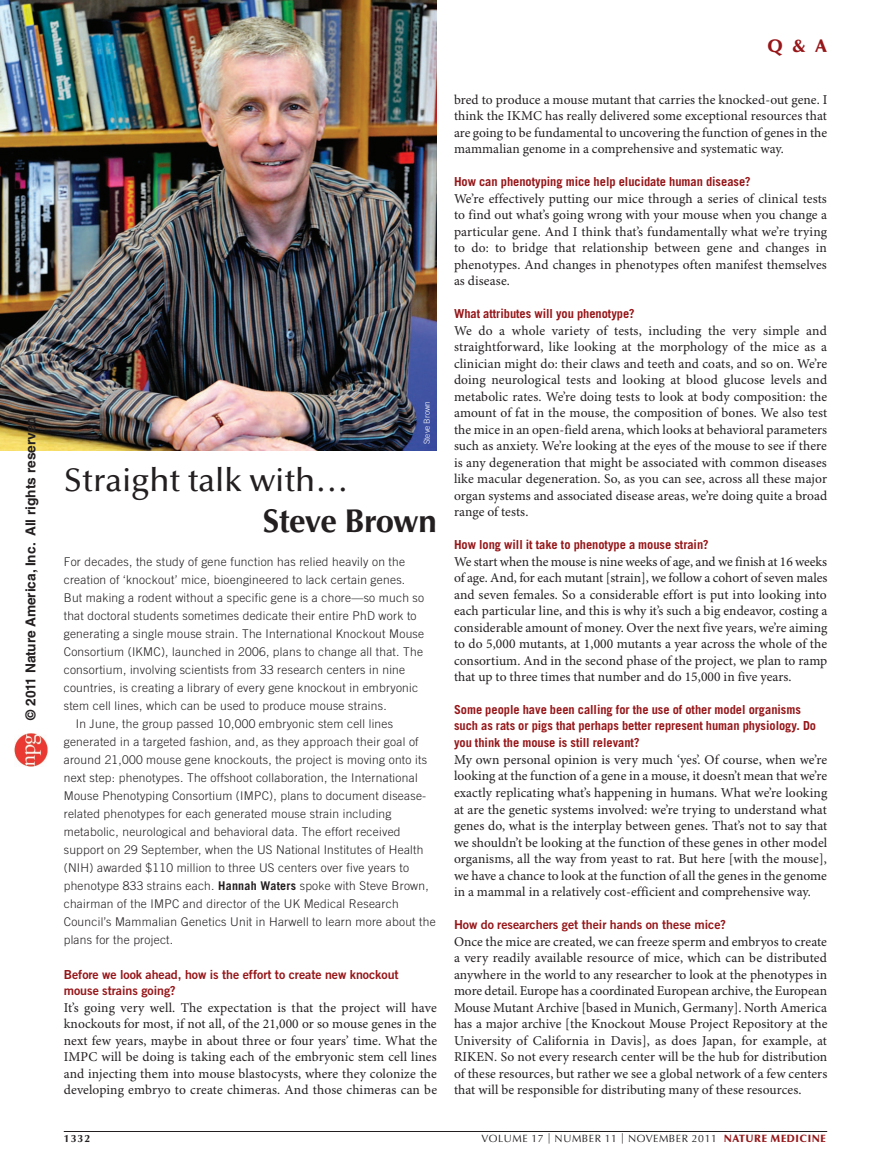
<style>
.page{position:relative;width:891px;height:1175px;background:#fff}
.page>*{position:absolute;margin:0;border:0;box-sizing:border-box;transform-origin:0 0}
.t1{font:500 33px "Optima LT Std";letter-spacing:-.005em;color:#231f20}
.t2{font:700 33px "Optima LT Std";letter-spacing:-.02em;color:#231f20}
.t3{font:900 18px "Optima LT Std";color:#961619}
.t4{font:700 13.65px "Helvetica LT Std";color:#231f20}
.t5{font:13.5px/16.5px "Minion Pro";letter-spacing:.005em;color:#231f20;text-align:justify}
.t6{font:700 12.45px/16.2px "Trade Gothic LT Std";letter-spacing:-.005em;color:#961619}
.t7{font:12.45px/16.5px "Trade Gothic LT Std Bd 2";letter-spacing:-.005em;color:#961619}
.t8{font:300 12px "Trade Gothic LT Std";letter-spacing:.02em;color:#231f20}
.t9{font:10.5px "Optima LT Std";letter-spacing:.05em;color:#231f20}
.t10{font:700 10.5px "Optima LT Std";color:#231f20}
.t11{font:300 8.25px "Trade Gothic LT Std";letter-spacing:-.005em;color:#fff}
.s1{font-weight:700}
.s2{font-weight:900;color:#961619}
</style>
<div class="page">
<hr style="left:64px;top:1131px;width:763px;height:1px;background:#231f20">
<img style="left:0;top:0;width:437px;height:450px">
<img style="left:14px;top:733px;width:33px;height:33px">
<p class="t4" style="left:22px;top:719px;width:308px;rotate:-90deg">© 2011 Nature America, Inc. All rights reserved.</p>
<p class="t11" style="left:422px;top:444px;width:45px;rotate:-90deg">Steve Brown</p>
<h1 class="t1" style="left:64px;top:461px;width:286px">Straight talk with…</h1>
<h1 class="t2" style="left:263px;top:501px;width:176px">Steve Brown</h1>
<p class="t8" style="left:64px;top:554px;width:343px">For decades, the study of gene function has relied heavily on the</p>
<p class="t8" style="left:64px;top:572px;width:343px">creation of ‘knockout’ mice, bioengineered to lack certain genes.</p>
<p class="t8" style="left:64px;top:590px;width:362px">But making a rodent without a specific gene is a chore—so much so</p>
<p class="t8" style="left:64px;top:608px;width:354px">that doctoral students sometimes dedicate their entire PhD work to</p>
<p class="t8" style="left:64px;top:626px;width:362px">generating a single mouse strain. The International Knockout Mouse</p>
<p class="t8" style="left:64px;top:644px;width:361px">Consortium (IKMC), launched in 2006, plans to change all that. The</p>
<p class="t8" style="left:64px;top:662px;width:343px">consortium, involving scientists from 33 research centers in nine</p>
<p class="t8" style="left:64px;top:680px;width:356px">countries, is creating a library of every gene knockout in embryonic</p>
<p class="t8" style="left:64px;top:698px;width:324px">stem cell lines, which can be used to produce mouse strains.</p>
<p class="t8" style="left:76px;top:716px;width:319px">In June, the group passed 10,000 embryonic stem cell lines</p>
<p class="t8" style="left:64px;top:734px;width:356px">generated in a targeted fashion, and, as they approach their goal of</p>
<p class="t8" style="left:64px;top:752px;width:365px">around 21,000 mouse gene knockouts, the project is moving onto its</p>
<p class="t8" style="left:64px;top:770px;width:355px">next step: phenotypes. The offshoot collaboration, the International</p>
<p class="t8" style="left:64px;top:788px;width:364px">Mouse Phenotyping Consortium (IMPC), plans to document disease-</p>
<p class="t8" style="left:64px;top:806px;width:329px">related phenotypes for each generated mouse strain including</p>
<p class="t8" style="left:64px;top:824px;width:338px">metabolic, neurological and behavioral data. The effort received</p>
<p class="t8" style="left:64px;top:842px;width:361px">support on 29 September, when the US National Institutes of Health</p>
<p class="t8" style="left:64px;top:860px;width:347px">(NIH) awarded $110 million to three US centers over five years to</p>
<p class="t8" style="left:64px;top:878px;width:367px">phenotype 833 strains each. <span class="s1">Hannah Waters</span> spoke with Steve Brown,</p>
<p class="t8" style="left:64px;top:896px;width:336px">chairman of the IMPC and director of the UK Medical Research</p>
<p class="t8" style="left:64px;top:914px;width:373px">Council’s Mammalian Genetics Unit in Harwell to learn more about the</p>
<p class="t8" style="left:64px;top:932px;width:111px">plans for the project.</p>
<p class="t7" style="left:64px;top:965px;width:336px">before we look ahead, how is the effort to create new knockout mouse strains going?</p>
<p class="t5" style="left:64px;top:999px;width:375px">It’s going very well. The expectation is that the project will have knockouts for most, if not all, of the 21,000 or so mouse genes in the next few years, maybe in about three or four years’ time. What the IMPC will be doing is taking each of the embryonic stem cell lines and injecting them into mouse blastocysts, where they colonize the developing embryo to create chimeras. And those chimeras can be</p>
<h2 class="t3" style="left:767px;top:36px;width:62px">Q &amp; A</h2>
<p class="t5" style="left:454px;top:92px;width:375px">bred to produce a mouse mutant that carries the knocked-out gene. I think the IKMC has really delivered some exceptional resources that are going to be fundamental to uncovering the function of genes in the mammalian genome in a comprehensive and systematic way.</p>
<p class="t6" style="left:454px;top:173px;width:298px">How can phenotyping mice help elucidate human disease?</p>
<p class="t5" style="left:454px;top:191px;width:375px">We’re effectively putting our mice through a series of clinical tests to find out what’s going wrong with your mouse when you change a particular gene. And I think that’s fundamentally what we’re trying to do: to bridge that relationship between gene and changes in phenotypes. And changes in phenotypes often manifest themselves as disease.</p>
<p class="t6" style="left:454px;top:305px;width:182px">What attributes will you phenotype?</p>
<p class="t5" style="left:454px;top:323px;width:375px">We do a whole variety of tests, including the very simple and straightforward, like looking at the morphology of the mice as a clinician might do: their claws and teeth and coats, and so on. We’re doing neurological tests and looking at blood glucose levels and metabolic rates. We’re doing tests to look at body composition: the amount of fat in the mouse, the composition of bones. We also test the mice in an open-field arena, which looks at behavioral parameters such as anxiety. We’re looking at the eyes of the mouse to see if there is any degeneration that might be associated with common diseases like macular degeneration. So, as you can see, across all these major organ systems and associated disease areas, we’re doing quite a broad range of tests.</p>
<p class="t6" style="left:454px;top:536px;width:256px">How long will it take to phenotype a mouse strain?</p>
<p class="t5" style="left:454px;top:554px;width:375px">We start when the mouse is nine weeks of age, and we finish at 16 weeks of age. And, for each mutant [strain], we follow a cohort of seven males and seven females. So a considerable effort is put into looking into each particular line, and this is why it’s such a big endeavor, costing a considerable amount of money. Over the next five years, we’re aiming to do 5,000 mutants, at 1,000 mutants a year across the whole of the consortium. And in the second phase of the project, we plan to ramp that up to three times that number and do 15,000 in five years.</p>
<p class="t6" style="left:454px;top:701px;width:364px">Some people have been calling for the use of other model organisms such as rats or pigs that perhaps better represent human physiology. Do you think the mouse is still relevant?</p>
<p class="t5" style="left:454px;top:752px;width:375px">My own personal opinion is very much ‘yes’. Of course, when we’re looking at the function of a gene in a mouse, it doesn’t mean that we’re exactly replicating what’s happening in humans. What we’re looking at are the genetic systems involved: we’re trying to understand what genes do, what is the interplay between genes. That’s not to say that we shouldn’t be looking at the function of these genes in other model organisms, all the way from yeast to rat. But here [with the mouse], we have a chance to look at the function of all the genes in the genome in a mammal in a relatively cost-efficient and comprehensive way.</p>
<p class="t7" style="left:454px;top:915px;width:274px">how do researchers get their hands on these mice?</p>
<p class="t5" style="left:454px;top:933px;width:375px">Once the mice are created, we can freeze sperm and embryos to create a very readily available resource of mice, which can be distributed anywhere in the world to any researcher to look at the phenotypes in more detail. Europe has a coordinated European archive, the European Mouse Mutant Archive [based in Munich, Germany]. North America has a major archive [the Knockout Mouse Project Repository at the University of California in Davis], as does Japan, for example, at RIKEN. So not every research center will be the hub for distribution of these resources, but rather we see a global network of a few centers that will be responsible for distributing many of these resources.</p>
<p class="t10" style="left:64px;top:1132px;width:28px">1332</p>
<p class="t9" style="left:482px;top:1132px;width:346px">VOLUME 17 | NUMBER 11 | NOVEMBER 2011 <span class="s2">NATURE MEDICINE</span></p>
</div>
